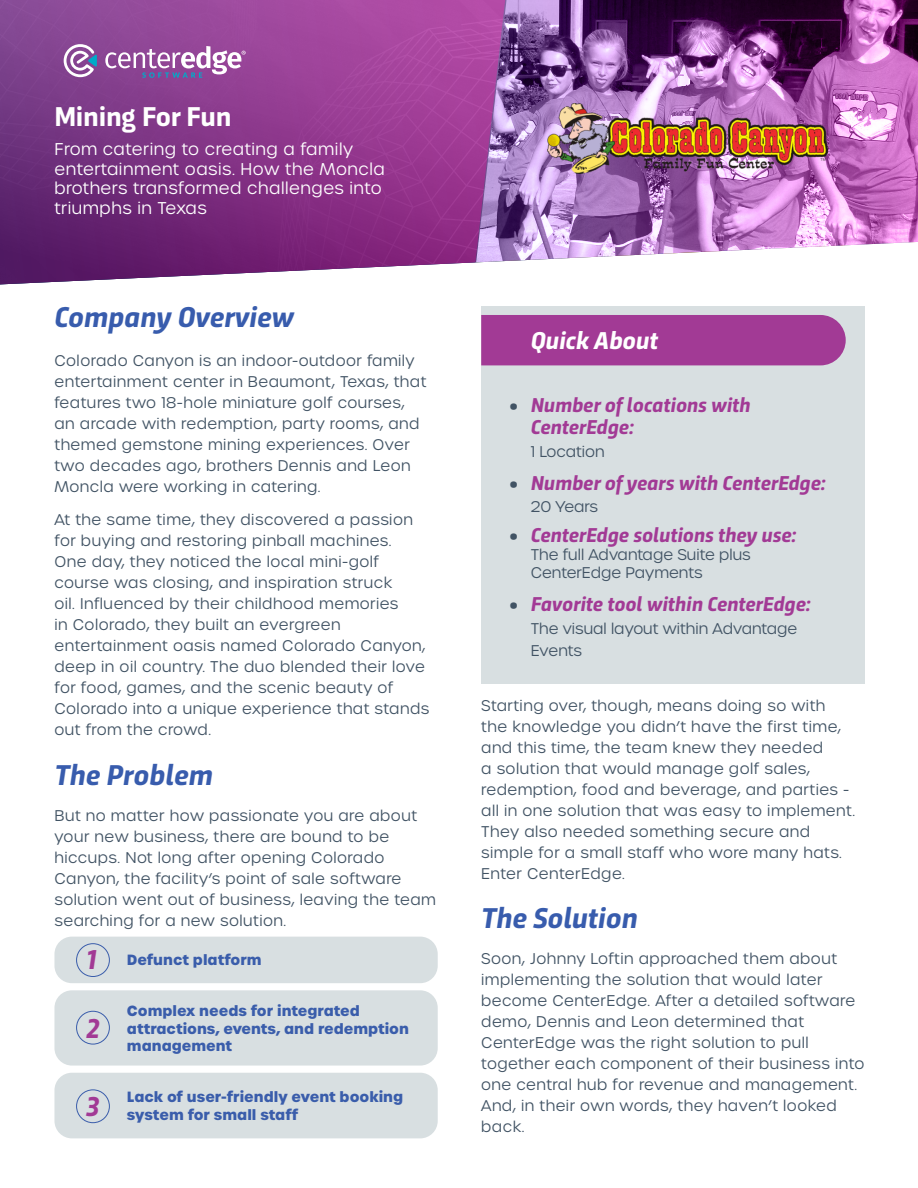
<style>
.page{position:relative;width:918px;height:1188px;background:#fff}
.page>*{position:absolute;margin:0;border:0;box-sizing:border-box;transform-origin:0 0}
.H1_CE{font:italic 700 30px "Trasandina";color:#385cad}
.H1_Top_Line{font:italic 700 30px "Trasandina";color:#385cad}
.t1{font:italic 700 28.65px "Trasandina";color:#a23a95}
.Header_Paragraph{font:700 28.5px "Trasandina";letter-spacing:-.01em;color:#fff}
.Brands_Title{font:italic 700 25.5px "Trasandina";color:#fff}
.t2{font:italic 700 21px/22.5px "Trasandina";color:#a23a95}
.Header_Paragraph-2{font:300 16.5px/19.8px "Urbane";letter-spacing:.03em;color:#fff}
.t3{font:300 15px/21px "Urbane";letter-spacing:.03em;color:#415364}
.t4{font:300 15px/18px "Urbane";color:#415364}
.t5{font:700 14.4px/17.2px "Urbane";color:#3a5dab}
.s1{font-family:"Urbane";font-weight:800;font-style:normal;font-size:15px;color:#415364}
</style>
<div class="page">
<svg style="left:506px;top:0;width:412px;height:261px;background:#a26cab"></svg>
<svg style="left:0;top:0;width:506px;height:284px;background:#8d408f"></svg>
<svg style="left:64px;top:44px;width:33px;height:33px"></svg>
<svg style="left:105px;top:46px;width:141px;height:32px"></svg>
<img style="left:547px;top:103px;width:280px;height:70px">
<div style="left:481px;top:306px;width:383px;height:377px;background:#d8dfe1"></div>
<div style="left:481px;top:315px;width:365px;height:50px;background:#a23a95"></div>
<div style="left:54px;top:937px;width:384px;height:46px;background:#d8dfe1;border-radius:17px"></div>
<div style="left:54px;top:990px;width:384px;height:76px;background:#d8dfe1;border-radius:17px"></div>
<div style="left:54px;top:1073px;width:384px;height:65px;background:#d8dfe1;border-radius:17px"></div>
<div style="left:76px;top:943px;width:34px;height:34px;border:1px solid #3a5dab;border-radius:50%"></div>
<div style="left:76px;top:1011px;width:34px;height:34px;border:1px solid #3a5dab;border-radius:50%"></div>
<div style="left:76px;top:1089px;width:34px;height:34px;border:1px solid #3a5dab;border-radius:50%"></div>
<p class="Header_Paragraph" style="left:54px;top:95px;width:179px">Mining For Fun</p>
<p class="Header_Paragraph-2" style="left:54px;top:139px;width:332px">From catering to creating a family entertainment oasis. How the Moncla brothers transformed challenges into triumphs in Texas</p>
<p class="H1_Top_Line" style="left:54px;top:295px;width:240px">Company Overview</p>
<p class="t3" style="left:54px;top:350px;width:373px">Colorado Canyon is an indoor-outdoor family entertainment center in Beaumont, Texas, that features two 18-hole miniature golf courses, an arcade with redemption, party rooms, and themed gemstone mining experiences. Over two decades ago, brothers Dennis and Leon Moncla were working in catering.</p>
<p class="t3" style="left:54px;top:509px;width:376px">At the same time, they discovered a passion for buying and restoring pinball machines.<br>One day, they noticed the local mini-golf course was closing, and inspiration struck<br>oil. Influenced by their childhood memories<br>in Colorado, they built an evergreen entertainment oasis named Colorado Canyon, deep in oil country. The duo blended their love for food, games, and the scenic beauty of Colorado into a unique experience that stands out from the crowd.</p>
<p class="H1_CE" style="left:54px;top:752px;width:160px">The Problem</p>
<p class="t3" style="left:54px;top:805px;width:383px">But no matter how passionate you are about your new business, there are bound to be hiccups. Not long after opening Colorado Canyon, the facility’s point of sale software solution went out of business, leaving the team searching for a new solution.</p>
<p class="t1" style="left:86px;top:938px;width:12px">1</p>
<p class="t1" style="left:86px;top:1007px;width:15px">2</p>
<p class="t1" style="left:86px;top:1086px;width:14px">3</p>
<p class="t5" style="left:127px;top:951px;width:136px">Defunct platform</p>
<p class="t5" style="left:127px;top:1003px;width:283px">Complex needs for integrated attractions, events, and redemption management</p>
<p class="t5" style="left:127px;top:1089px;width:278px">Lack of user-friendly event booking system for small staff</p>
<p class="Brands_Title" style="left:531px;top:322px;width:129px">Quick About</p>
<p class="t2" style="left:531px;top:392px;width:221px;text-indent:-21px"><span class="s1">•</span> Number of locations with<br>CenterEdge:</p>
<p class="t4" style="left:531px;top:442px;width:75px">1 Location</p>
<p class="t2" style="left:510px;top:470px;width:317px"><span class="s1">•</span> Number of years with CenterEdge:</p>
<p class="t3" style="left:531px;top:496px;width:69px">20 Years</p>
<p class="t2" style="left:510px;top:522px;width:288px"><span class="s1">•</span> CenterEdge solutions they use:</p>
<p class="t4" style="left:531px;top:546px;width:222px">The full Advantage Suite plus<br>CenterEdge Payments</p>
<p class="t2" style="left:510px;top:591px;width:302px"><span class="s1">•</span> Favorite tool within CenterEdge:</p>
<p class="t4" style="left:531px;top:617px;width:268px;line-height:22.5px">The visual layout within Advantage<br>Events</p>
<p class="t3" style="left:481px;top:695px;width:375px">Starting over, though, means doing so with the knowledge you didn’t have the first time, and this time, the team knew they needed<br>a solution that would manage golf sales, redemption, food and beverage, and parties - all in one solution that was easy to implement.<br>They also needed something secure and simple for a small staff who wore many hats.<br>Enter CenterEdge.</p>
<p class="H1_CE" style="left:481px;top:896px;width:158px">The Solution</p>
<p class="t3" style="left:481px;top:949px;width:385px">Soon, Johnny Loftin approached them about implementing the solution that would later become CenterEdge. After a detailed software demo, Dennis and Leon determined that CenterEdge was the right solution to pull together each component of their business into one central hub for revenue and management.<br>And, in their own words, they haven’t looked back.</p>
</div>
